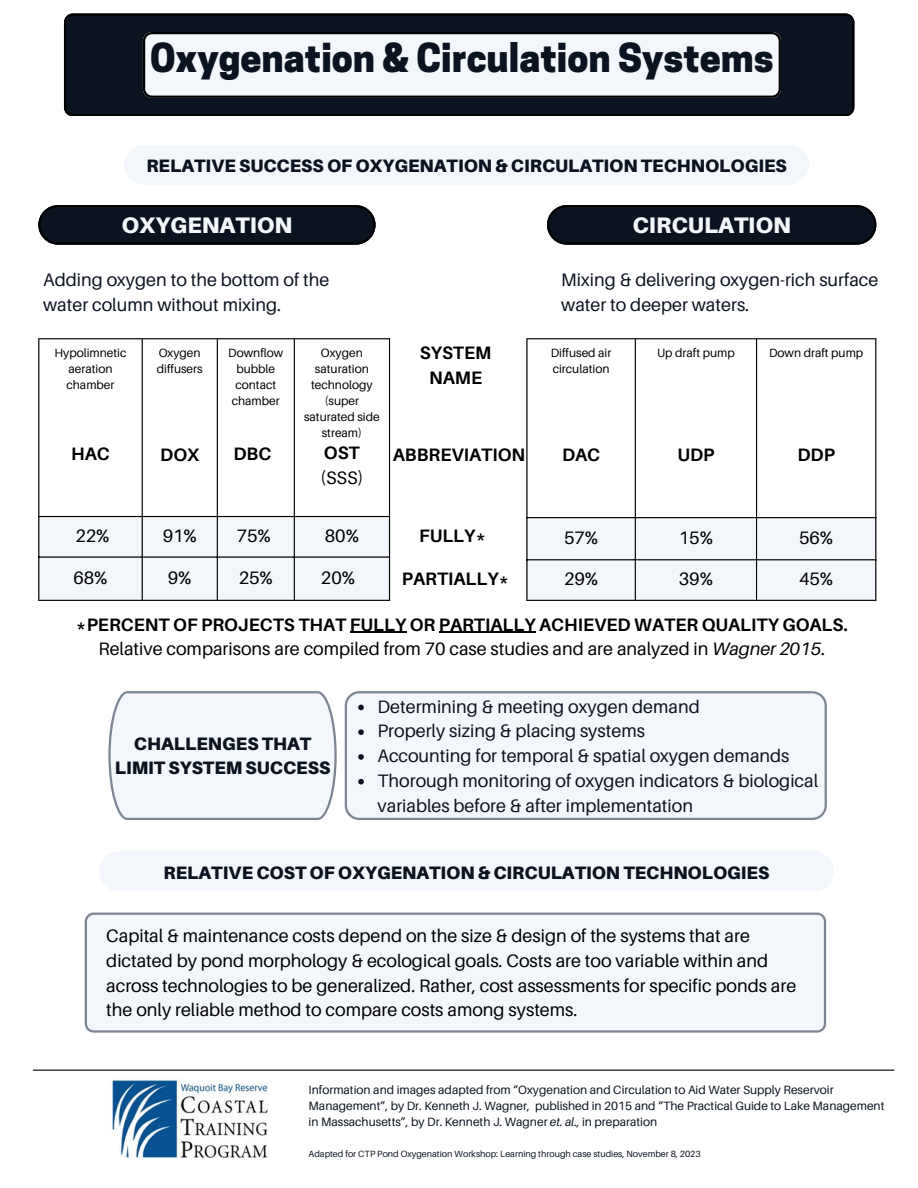
<style>
.page{position:relative;width:918px;height:1188px;background:#fff}
.page>*{position:absolute;margin:0;border:0;box-sizing:border-box;transform-origin:0 0}
.t1{font:800 37.5px "Cooper Hewitt";color:#0b1320}
.t2{font:900 22.5px "Aileron";color:#f3f6fa}
.t3{font:18px/24.8px "Aileron";color:#000}
.t4{font:18px/24.8px "Aileron";color:#0b1320}
.t5{font:900 18px/24.8px "Aileron";color:#0b1320;text-align:center}
.t6{font:700 18px "Aileron";color:#000}
.t7{font:700 18px "Aileron";color:#000001}
.t8{font:18px/25px "Aileron";color:#000001}
.t9{font:12px/15.8px "Aileron";color:#0b1320}
.t10{font:12px/16px "Aileron";color:#000001;text-align:center}
.t11{font:12px/16px "Aileron";color:#000}
.t12{font:9px "Aileron";color:#0b1320}
.s1{font-weight:700}
.s2{font-style:italic}
</style>
<div class="page">
<svg style="left:64px;top:14px;width:790px;height:102px;background:#0a111d"></svg>
<svg style="left:143px;top:32px;width:638px;height:66px"></svg>
<div style="left:38px;top:205px;width:338px;height:40px;background:#1b1d20;border-radius:20px"></div>
<svg style="left:38px;top:205px;width:338px;height:39px"></svg>
<div style="left:547px;top:205px;width:329px;height:40px;background:#1b1d20;border-radius:20px"></div>
<svg style="left:547px;top:205px;width:329px;height:39px"></svg>
<div style="left:124px;top:145px;width:685px;height:40px;background:#f3f6fa;border-radius:20px"></div>
<svg style="left:39px;top:339px;width:350px;height:177px"></svg>
<div style="left:39px;top:517px;width:350px;height:83px;background:#f3f6fa"></div>
<hr style="left:38px;top:339px;width:1px;height:261px;background:#000">
<hr style="left:142px;top:339px;width:1px;height:261px;background:#000">
<hr style="left:217px;top:339px;width:1px;height:261px;background:#000">
<hr style="left:294px;top:339px;width:1px;height:261px;background:#000">
<hr style="left:389px;top:339px;width:1px;height:261px;background:#000">
<hr style="left:38px;top:338px;width:352px;height:1px;background:#000">
<hr style="left:38px;top:516px;width:352px;height:1px;background:#000">
<hr style="left:38px;top:556px;width:352px;height:2px;background:#000">
<hr style="left:38px;top:600px;width:352px;height:1px;background:#000">
<div style="left:528px;top:518px;width:347px;height:82px;background:#f3f6fa"></div>
<hr style="left:526px;top:339px;width:2px;height:261px;background:#000">
<hr style="left:635px;top:339px;width:1px;height:261px;background:#000">
<hr style="left:756px;top:339px;width:1px;height:261px;background:#000">
<hr style="left:875px;top:339px;width:1px;height:261px;background:#000">
<hr style="left:526px;top:338px;width:350px;height:1px;background:#000">
<hr style="left:526px;top:517px;width:350px;height:1px;background:#000">
<hr style="left:526px;top:559px;width:350px;height:1px;background:#000">
<hr style="left:526px;top:600px;width:350px;height:1px;background:#000">
<div style="left:85px;top:913px;width:741px;height:120px;background:#f3f6fa"></div>
<div style="left:99px;top:852px;width:735px;height:39px;background:#f3f6fa"></div>
<hr style="left:350px;top:632px;width:56px;height:1px;background:#000">
<hr style="left:439px;top:632px;width:97px;height:1px;background:#000">
<svg style="left:108px;top:691px;width:229px;height:129px"></svg>
<div style="left:345px;top:691px;width:482px;height:129px;background:#f3f6fa"></div>
<svg style="left:358px;top:705px;width:6px;height:5px"></svg>
<svg style="left:358px;top:729px;width:6px;height:6px"></svg>
<svg style="left:358px;top:754px;width:6px;height:6px"></svg>
<svg style="left:358px;top:779px;width:6px;height:6px"></svg>
<hr style="left:33px;top:1070px;width:861px;height:1px;background:#000">
<img style="left:111px;top:1077px;width:157px;height:81px">
<p class="t1" style="left:150px;top:44px;width:625px">Oxygenation &amp; Circulation Systems</p>
<p class="t5" style="left:146px;top:153px;width:642px">RELATIVE SUCCESS OF OXYGENATION &amp; CIRCULATION TECHNOLOGIES</p>
<p class="t2" style="left:121px;top:211px;width:172px">OXYGENATION</p>
<p class="t2" style="left:632px;top:211px;width:160px">CIRCULATION</p>
<p class="t4" style="left:43px;top:267px;width:288px">Adding oxygen to the bottom of the water column without mixing.</p>
<p class="t4" style="left:561px;top:267px;width:319px">Mixing &amp; delivering oxygen-rich surface water to deeper waters.</p>
<p class="t10" style="left:54px;top:344px;width:74px">Hypolimnetic aeration chamber</p>
<p class="t7" style="left:71px;top:442px;width:40px">HAC</p>
<p class="t10" style="left:157px;top:344px;width:47px;text-align:left">Oxygen diffusers</p>
<p class="t7" style="left:160px;top:443px;width:41px">DOX</p>
<p class="t10" style="left:228px;top:344px;width:56px">Downflow bubble contact chamber</p>
<p class="t7" style="left:233px;top:442px;width:39px">DBC</p>
<p class="t10" style="left:304px;top:344px;width:77px">Oxygen saturation technology (super saturated side stream)</p>
<p class="t8" style="left:320px;top:440px;width:44px"><span class="s1">OST </span>(SSS)</p>
<p class="t6" style="left:420px;top:341px;width:73px">SYSTEM</p>
<p class="t6" style="left:429px;top:366px;width:55px">NAME</p>
<p class="t6" style="left:393px;top:443px;width:134px">ABBREVIATION</p>
<p class="t11" style="left:551px;top:344px;width:62px">Diffused air circulation</p>
<p class="t6" style="left:562px;top:443px;width:40px">DAC</p>
<p class="t11" style="left:657px;top:344px;width:79px">Up draft pump</p>
<p class="t6" style="left:677px;top:443px;width:38px">UDP</p>
<p class="t11" style="left:769px;top:344px;width:96px">Down draft pump</p>
<p class="t6" style="left:797px;top:443px;width:39px">DDP</p>
<p class="t3" style="left:75px;top:523px;width:36px">22%</p>
<p class="t3" style="left:163px;top:523px;width:36px">91%</p>
<p class="t3" style="left:237px;top:523px;width:36px">75%</p>
<p class="t3" style="left:325px;top:523px;width:36px">80%</p>
<p class="t3" style="left:73px;top:565px;width:36px">68%</p>
<p class="t3" style="left:168px;top:565px;width:25px">9%</p>
<p class="t3" style="left:239px;top:565px;width:36px">25%</p>
<p class="t3" style="left:321px;top:565px;width:36px">20%</p>
<p class="t6" style="left:419px;top:525px;width:69px">FULLY*</p>
<p class="t6" style="left:402px;top:568px;width:109px">PARTIALLY*</p>
<p class="t6" style="left:76px;top:613px;width:773px">*PERCENT OF PROJECTS THAT FULLY OR PARTIALLY ACHIEVED WATER QUALITY GOALS.</p>
<p class="t3" style="left:99px;top:636px;width:728px">Relative comparisons are compiled from 70 case studies and are analyzed in <span class="s2">Wagner 2015</span>.</p>
<p class="t3" style="left:564px;top:525px;width:36px">57%</p>
<p class="t3" style="left:679px;top:525px;width:36px">15%</p>
<p class="t3" style="left:799px;top:525px;width:36px">56%</p>
<p class="t3" style="left:564px;top:566px;width:36px">29%</p>
<p class="t3" style="left:679px;top:566px;width:36px">39%</p>
<p class="t3" style="left:799px;top:566px;width:36px">45%</p>
<p class="t5" style="left:115px;top:731px;width:217px">CHALLENGES THAT<br>LIMIT SYSTEM SUCCESS</p>
<p class="t4" style="left:378px;top:693px;width:324px">Determining &amp; meeting oxygen demand</p>
<p class="t4" style="left:378px;top:718px;width:269px">Properly sizing &amp; placing systems</p>
<p class="t4" style="left:378px;top:743px;width:414px">Accounting for temporal &amp; spatial oxygen demands</p>
<p class="t4" style="left:378px;top:768px;width:442px">Thorough monitoring of oxygen indicators &amp; biological variables before &amp; after implementation</p>
<p class="t5" style="left:163px;top:860px;width:607px">RELATIVE COST OF OXYGENATION &amp; CIRCULATION TECHNOLOGIES</p>
<p class="t3" style="left:106px;top:923px;width:692px">Capital &amp; maintenance costs depend on the size &amp; design of the systems that are dictated by pond morphology &amp; ecological goals. Costs are too variable within and across technologies to be generalized. Rather, cost assessments for specific ponds are the only reliable method to compare costs among systems.</p>
<p class="t9" style="left:309px;top:1082px;width:577px">Information and images adapted from “Oxygenation and Circulation to Aid Water Supply Reservoir<br>Management”, by Dr. Kenneth J. Wagner, published in 2015 and “The Practical Guide to Lake Management in Massachusetts”, by Dr. Kenneth J. Wagner <span class="s2">et. al</span>., in preparation</p>
<p class="t12" style="left:309px;top:1148px;width:394px">Adapted for CTP Pond Oxygenation Workshop: Learning through case studies, November 8, 2023</p>
</div>
